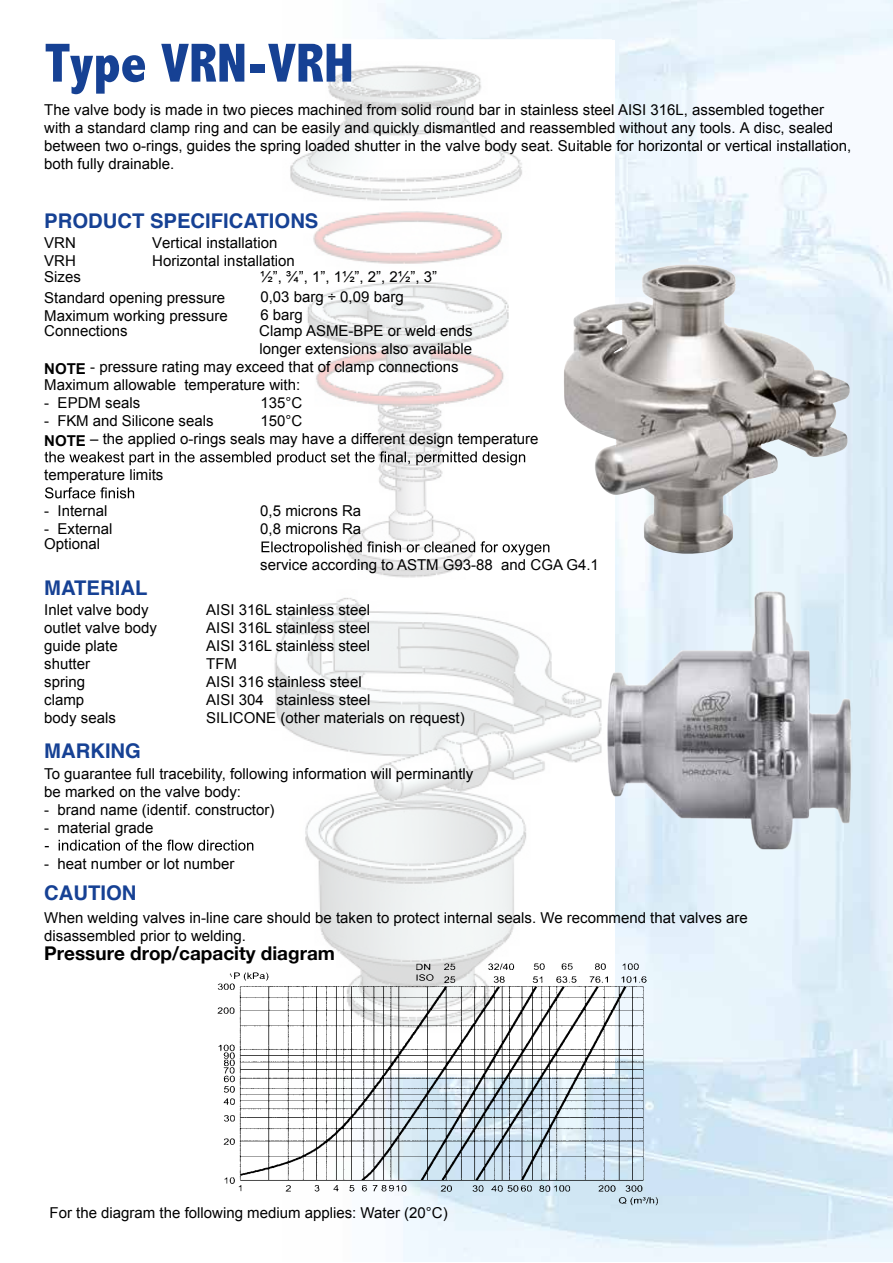
<style>
.page{position:relative;width:893px;height:1263px;background:#fff}
.page>*{position:absolute;margin:0;border:0;box-sizing:border-box;transform-origin:0 0}
.t1{font:800 condensed 55.5px "Abadi";color:#164194}
.t2{font:700 20.25px "Helvetica";color:#164194}
.t3{font:700 18.9px "Helvetica Neue";color:#000}
.t4{font:15px/18px "Arial";color:#000}
.s1{font-weight:700}
</style>
<div class="page">
<svg style="left:253px;top:39px;width:359px;height:890px"></svg>
<svg style="left:45px;top:451px;width:480px;height:14px"></svg>
<svg style="left:45px;top:487px;width:89px;height:11px"></svg>
<svg style="left:261px;top:541px;width:288px;height:14px"></svg>
<svg style="left:45px;top:840px;width:208px;height:11px"></svg>
<img style="left:217px;top:929px;width:458px;height:330px">
<img style="left:564px;top:265px;width:286px;height:290px">
<img style="left:588px;top:583px;width:285px;height:292px">
<h1 class="t1" style="left:44px;top:31px;width:311px">Type VRN-VRH</h1>
<p class="t4" style="left:44px;top:101px;width:809px">The valve body is made in two pieces machined from solid round bar in stainless steel AISI 316L, assembled together with a standard clamp ring and can be easily and quickly dismantled and reassembled without any tools. A disc, sealed between two o-rings, guides the spring loaded shutter in the valve body seat. Suitable for horizontal or vertical installation, both fully drainable.</p>
<h2 class="t2" style="left:44px;top:207px;width:276px">PRODUCT SPECIFICATIONS</h2>
<p class="t4" style="left:44px;top:233px;width:33px">VRN</p>
<p class="t4" style="left:152px;top:233px;width:127px">Vertical installation</p>
<p class="t4" style="left:44px;top:251px;width:33px">VRH</p>
<p class="t4" style="left:260px;top:252px;width:178px;line-height:16.6px;text-indent:-108px">Horizontal installation<br>½”, ¾”, 1”, 1½”, 2”, 2½”, 3”</p>
<p class="t4" style="left:44px;top:268px;width:38px">Sizes</p>
<p class="t4" style="left:44px;top:289px;width:182px">Standard opening pressure</p>
<p class="t4" style="left:260px;top:288px;width:145px">0,03 barg ÷ 0,09 barg</p>
<p class="t4" style="left:44px;top:307px;width:185px">Maximum working pressure</p>
<p class="t4" style="left:260px;top:306px;width:44px">6 barg</p>
<p class="t4" style="left:44px;top:358px;width:416px"><span class="s1">NOTE</span> - pressure rating may exceed that of clamp connections<br>Maximum allowable temperature with:</p>
<p class="t4" style="left:44px;top:394px;width:97px">- EPDM seals</p>
<p class="t4" style="left:260px;top:394px;width:43px">135°C</p>
<p class="t4" style="left:44px;top:412px;width:171px">- FKM and Silicone seals</p>
<p class="t4" style="left:44px;top:322px;width:85px">Connections</p>
<p class="t4" style="left:259px;top:322px;width:215px">Clamp ASME-BPE or weld ends longer extensions also available</p>
<p class="t4" style="left:44px;top:412px;width:496px;text-indent:216px">150°C<br><span class="s1">NOTE</span> – the applied o-rings seals may have a different design temperature</p>
<p class="t4" style="left:44px;top:466px;width:121px">temperature limits</p>
<p class="t4" style="left:44px;top:502px;width:65px">- Internal</p>
<p class="t4" style="left:260px;top:502px;width:102px">0,5 microns Ra</p>
<p class="t4" style="left:44px;top:520px;width:70px">- External</p>
<p class="t4" style="left:260px;top:520px;width:102px">0,8 microns Ra</p>
<p class="t4" style="left:44px;top:535px;width:57px">Optional</p>
<p class="t4" style="left:260px;top:556px;width:340px">service according to ASTM G93-88 and CGA G4.1</p>
<h2 class="t2" style="left:44px;top:574px;width:105px">MATERIAL</h2>
<p class="t4" style="left:44px;top:601px;width:106px">Inlet valve body</p>
<p class="t4" style="left:206px;top:601px;width:165px">AISI 316L stainless steel</p>
<p class="t4" style="left:44px;top:619px;width:114px">outlet valve body</p>
<p class="t4" style="left:206px;top:619px;width:165px">AISI 316L stainless steel</p>
<p class="t4" style="left:44px;top:637px;width:75px">guide plate</p>
<p class="t4" style="left:206px;top:637px;width:165px">AISI 316L stainless steel</p>
<p class="t4" style="left:44px;top:655px;width:73px">shutter spring clamp body seals</p>
<p class="t4" style="left:206px;top:655px;width:260px">TFM<br>AISI 316 stainless steel<br>AISI 304 stainless steel<br>SILICONE (other materials on request)</p>
<h2 class="t2" style="left:44px;top:736px;width:98px">MARKING</h2>
<p class="t4" style="left:44px;top:764px;width:431px">To guarantee full tracebility, following information will perminantly be marked on the valve body:</p>
<p class="t4" style="left:44px;top:800px;width:232px">- brand name (identif. constructor)</p>
<p class="t4" style="left:44px;top:818px;width:111px">- material grade</p>
<p class="t4" style="left:44px;top:854px;width:192px">- heat number or lot number</p>
<h2 class="t2" style="left:44px;top:879px;width:94px">CAUTION</h2>
<p class="t4" style="left:44px;top:908px;width:705px">When welding valves in-line care should be taken to protect internal seals. We recommend that valves are disassembled prior to welding.</p>
<p class="t3" style="left:44px;top:939px;width:292px">Pressure drop/capacity diagram</p>
<p class="t4" style="left:50px;top:1203px;width:400px">For the diagram the following medium applies: Water (20°C)</p>
</div>
